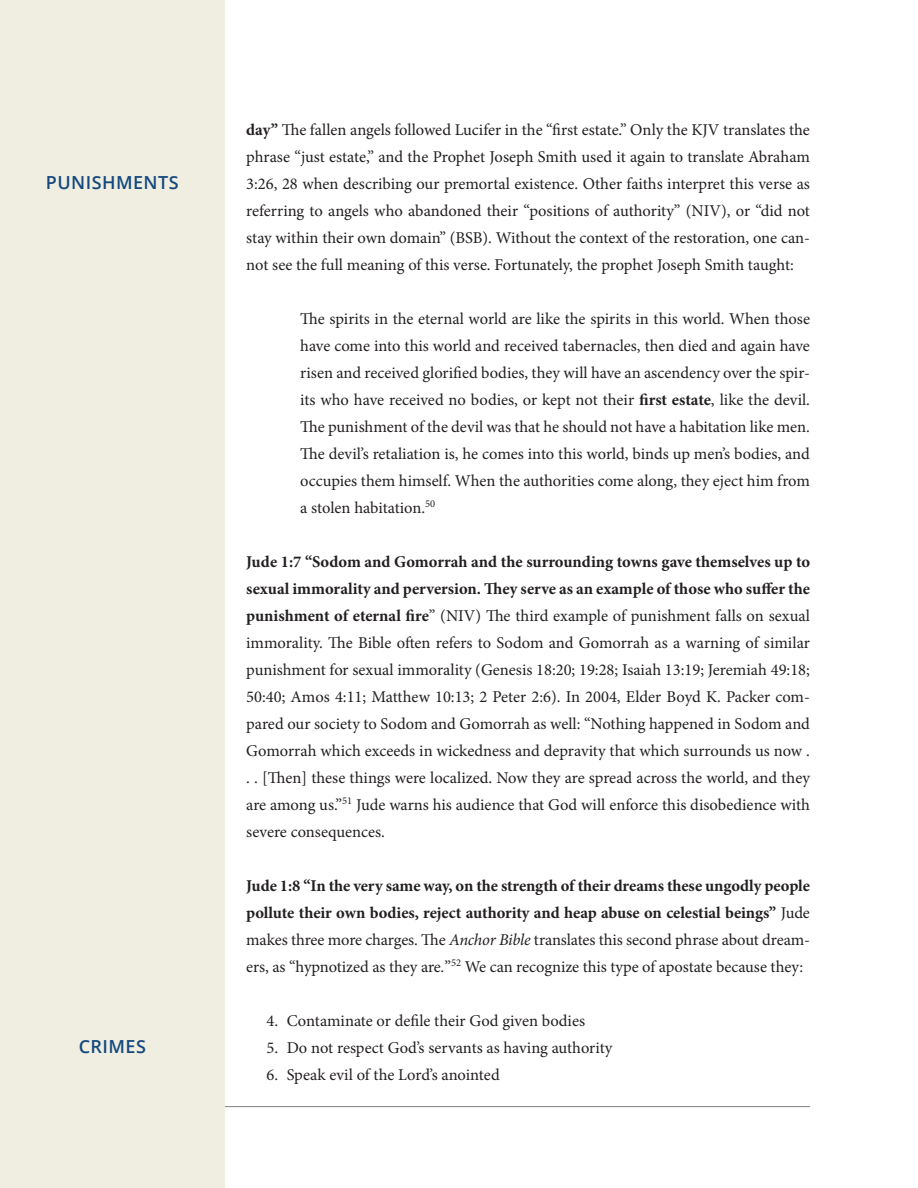
<style>
.page{position:relative;width:918px;height:1188px;background:#fff}
.page>*{position:absolute;margin:0;border:0;box-sizing:border-box;transform-origin:0 0}
.t1{font:600 18px "Open Sans";letter-spacing:.025em;color:#15497e}
.Numbered_List_tight{font:16.5px/27px "Minion Pro";color:#231f20;text-align:justify}
.Numbered_List{font:16.5px "Minion Pro";color:#231f20}
.s1{font-weight:700}
.s2{font-style:italic}
</style>
<div class="page">
<hr style="left:81px;top:1106px;width:729px;height:1px;background:#7f8080">
<div style="left:0;top:0;width:225px;height:1188px;background:#efeee1"></div>
<p class="t1" style="left:46px;top:170px;width:134px">PUNISHMENTS</p>
<p class="t1" style="left:79px;top:1034px;width:69px">CRIMES</p>
<p class="Numbered_List_tight" style="left:246px;top:116px;width:565px"><span class="s1">day”</span> The fallen angels followed Lucifer in the “first estate.” Only the KJV translates the phrase “just estate,” and the Prophet Joseph Smith used it again to translate Abraham 3:26, 28 when describing our premortal existence. Other faiths interpret this verse as referring to angels who abandoned their “positions of authority” (NIV), or “did not stay within their own domain” (BSB). Without the context of the restoration, one can&shy;not see the full meaning of this verse. Fortunately, the prophet Joseph Smith taught:</p>
<p class="Numbered_List_tight" style="left:300px;top:305px;width:511px">The spirits in the eternal world are like the spirits in this world. When those have come into this world and received tabernacles, then died and again have risen and received glorified bodies, they will have an ascendency over the spir&shy;its who have received no bodies, or kept not their <span class="s1">first estate</span>, like the devil.<br>The punishment of the devil was that he should not have a habitation like men.<br>The devil’s retaliation is, he comes into this world, binds up men’s bodies, and occupies them himself. When the authorities come along, they eject him from a stolen habitation.<sup>50</sup></p>
<p class="Numbered_List_tight" style="left:246px;top:548px;width:565px"><span class="s1">Jude 1:7 “Sodom and Gomorrah and the surrounding towns gave themselves up to sexual immorality and perversion. They serve as an example of those who suffer the punishment of eternal fire</span>” (NIV) The third example of punishment falls on sexual immorality. The Bible often refers to Sodom and Gomorrah as a warning of similar punishment for sexual immorality (Genesis 18:20; 19:28; Isaiah 13:19; Jeremiah 49:18; 50:40; Amos 4:11; Matthew 10:13; 2 Peter 2:6). In 2004, Elder Boyd K. Packer com&shy;pared our society to Sodom and Gomorrah as well: “Nothing happened in Sodom and Gomorrah which exceeds in wickedness and depravity that which surrounds us now . . . [Then] these things were localized. Now they are spread across the world, and they are among us.”<sup>51</sup> Jude warns his audience that God will enforce this disobedience with severe consequences.</p>
<p class="Numbered_List_tight" style="left:246px;top:872px;width:565px"><span class="s1">Jude 1:8 “In the very same way, on the strength of their dreams these ungodly people pollute their own bodies, reject authority and heap abuse on celestial beings”</span> Jude makes three more charges. The <span class="s2">Anchor Bible</span> translates this second phrase about dream&shy;ers, as “hypnotized as they are<span class="s2">.</span>”<sup>52</sup> We can recognize this type of apostate because they:</p>
<p class="Numbered_List_tight" style="left:266px;top:1007px;width:320px">4. Contaminate or defile their God given bodies</p>
<p class="Numbered_List_tight" style="left:266px;top:1034px;width:347px">5. Do not respect God’s servants as having authority</p>
<p class="Numbered_List" style="left:266px;top:1064px;width:235px">6. Speak evil of the Lord’s anointed</p>
</div>
